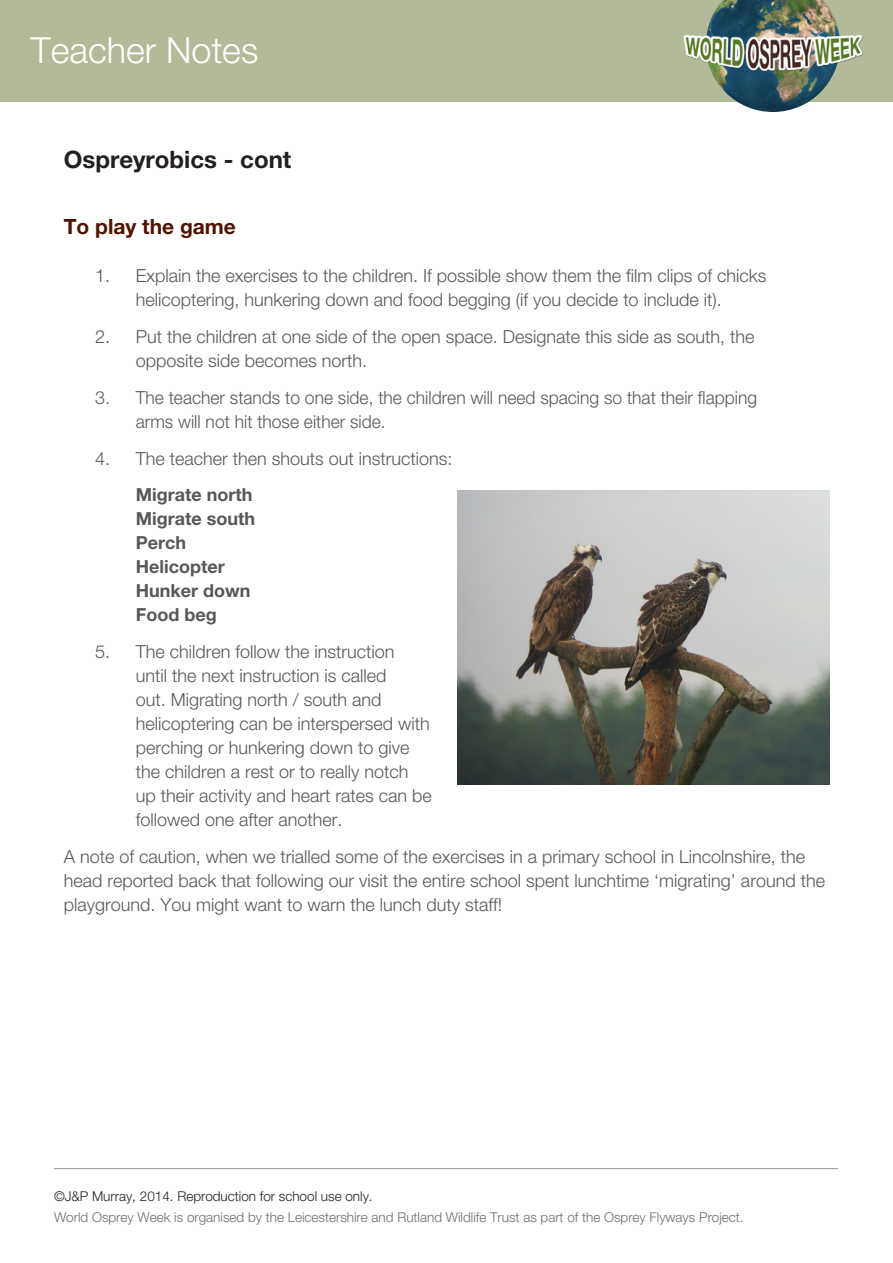
<style>
.page{position:relative;width:893px;height:1263px;background:#fff}
.page>*{position:absolute;margin:0;border:0;box-sizing:border-box;transform-origin:0 0}
.t1{font:300 36px "Helvetica Neue";color:#fff}
.t2{font:700 24px "Helvetica Neue";color:#231f20}
.t3{font:700 21px "Helvetica Neue";color:#511200}
.t4{font:300 18px/24px "Helvetica Neue";color:#57585a}
.t5{font:700 18px/24px "Helvetica Neue";color:#57585a}
.t6{font:300 13.5px "Helvetica Neue";color:#6c6d70}
.t7{font:300 13.5px "Helvetica Neue";color:#231f20}
</style>
<div class="page">
<div style="left:0;top:0;width:893px;height:102px;background:#b2ba9a"></div>
<img style="left:707px;top:0;width:132px;height:112px">
<img style="left:683px;top:31px;width:180px;height:44px">
<hr style="left:54px;top:1168px;width:784px;height:1px;background:#939598">
<img style="left:458px;top:490px;width:371px;height:294px">
<h1 class="t1" style="left:31px;top:28px;width:229px">Teacher Notes</h1>
<p class="t2" style="left:64px;top:144px;width:229px">Ospreyrobics - cont</p>
<p class="t3" style="left:64px;top:214px;width:174px">To play the game</p>
<p class="t4" style="left:95px;top:264px;width:673px;text-align:center">1. Explain the exercises to the children. If possible show them the film clips of chicks helicoptering, hunkering down and food begging (if you decide to include it).</p>
<p class="t4" style="left:136px;top:324px;width:620px;text-indent:-40px">2. Put the children at one side of the open space. Designate this side as south, the opposite side becomes north.</p>
<p class="t4" style="left:136px;top:385px;width:623px;text-indent:-40px">3. The teacher stands to one side, the children will need spacing so that their flapping arms will not hit those either side.</p>
<p class="t4" style="left:95px;top:446px;width:359px">4. The teacher then shouts out instructions:</p>
<p class="t5" style="left:136px;top:483px;width:121px">Migrate north<br>Migrate south<br>Perch<br>Helicopter<br>Hunker down<br>Food beg</p>
<p class="t4" style="left:136px;top:639px;width:298px;text-indent:-40px">5. The children follow the instruction<br>until the next instruction is called<br>out. Migrating north / south and helicoptering can be interspersed with perching or hunkering down to give the children a rest or to really notch up their activity and heart rates can be followed one after another.</p>
<p class="t4" style="left:64px;top:844px;width:763px">A note of caution, when we trialled some of the exercises in a primary school in Lincolnshire, the head reported back that following our visit the entire school spent lunchtime ‘migrating’ around the playground. You might want to warn the lunch duty staff!</p>
<p class="t7" style="left:54px;top:1188px;width:320px">©J&amp;P Murray, 2014. Reproduction for school use only.</p>
<p class="t6" style="left:54px;top:1209px;width:691px">World Osprey Week is organised by the Leicestershire and Rutland Wildlife Trust as part of the Osprey Flyways Project.</p>
</div>
